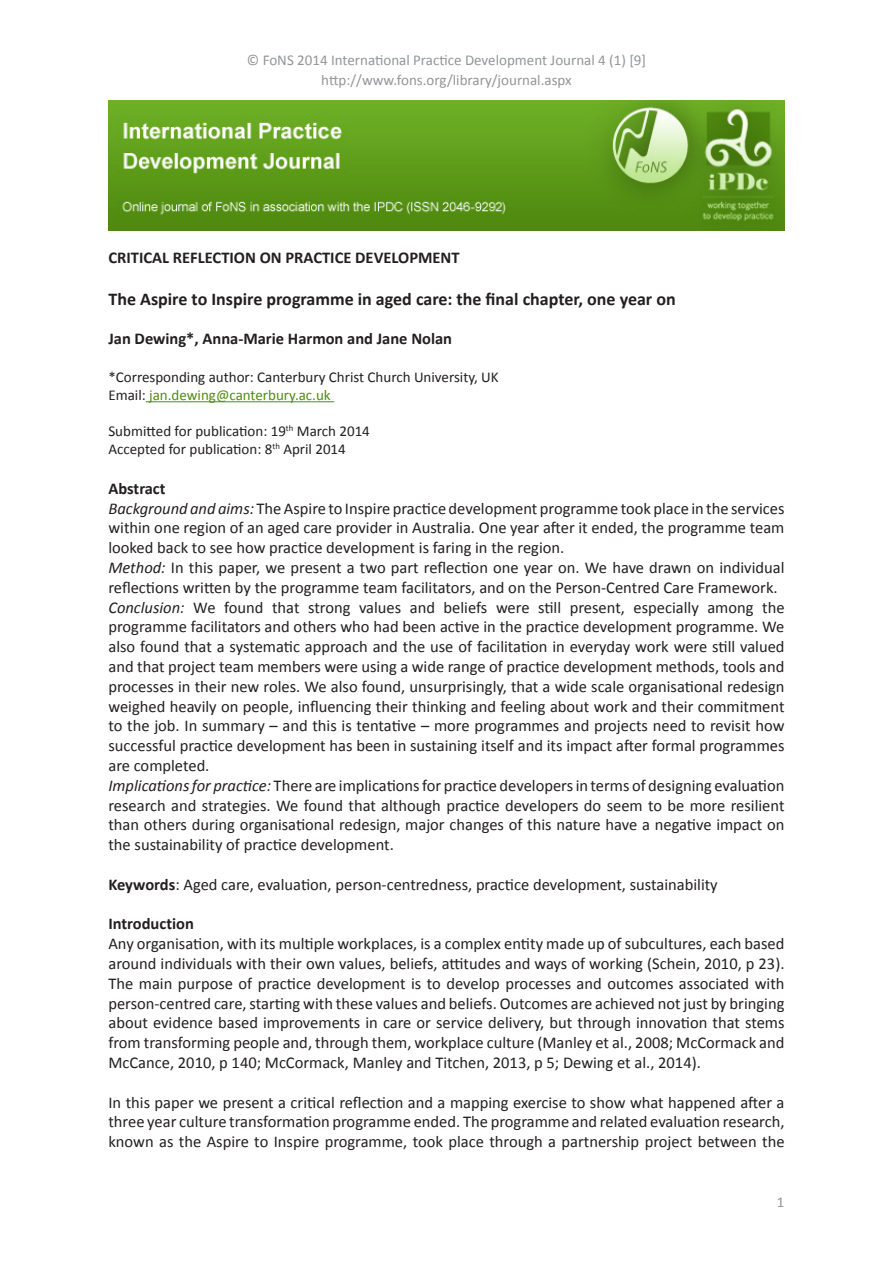
<style>
.page{position:relative;width:893px;height:1263px;background:#fff}
.page>*{position:absolute;margin:0;border:0;box-sizing:border-box;transform-origin:0 0}
.Author_Name{font:700 18px "Calibri";color:#231f20}
.Body{font:16.5px/19.8px "Calibri";color:#231f20;text-align:justify}
.Author_Name-2{font:700 16.5px "Calibri";color:#231f20}
.Xhead_1{font:700 16.5px "Calibri";color:#231f20}
.Page_number{font:15px "Calibri";color:#939598}
.Submit_accept{font:15px "Calibri";color:#231f20}
.Workplace{font:15px "Calibri";color:#231f20}
.Workplace-2{font:15px "Calibri";color:#508c11}
.s1{color:#231f20}
.s2{font-style:italic}
.s3{font-weight:700}
</style>
<div class="page">
<hr style="left:146px;top:401px;width:188px;height:1px;background:#508c11">
<img style="left:108px;top:101px;width:676px;height:129px">
<p class="Page_number" style="left:247px;top:51px;width:401px">© FoNS 2014 International Practice Development Journal 4 (1) [9]</p>
<p class="Page_number" style="left:321px;top:71px;width:252px">http://www.fons.org/library/journal.aspx</p>
<p class="Author_Name-2" style="left:108px;top:247px;width:353px">CRITICAL REFLECTION ON PRACTICE DEVELOPMENT</p>
<p class="Author_Name" style="left:108px;top:287px;width:569px">The Aspire to Inspire programme in aged care: the final chapter, one year on</p>
<p class="Author_Name-2" style="left:108px;top:328px;width:345px">Jan Dewing*, Anna-Marie Harmon and Jane Nolan</p>
<p class="Workplace" style="left:108px;top:368px;width:392px">*Corresponding author: Canterbury Christ Church University, UK</p>
<p class="Workplace-2" style="left:108px;top:386px;width:224px"><span class="s1">Email:</span> jan.dewing@canterbury.ac.uk</p>
<p class="Submit_accept" style="left:108px;top:422px;width:263px">Submitted for publication: 19<sup>th</sup> March 2014</p>
<p class="Submit_accept" style="left:108px;top:440px;width:239px">Accepted for publication: 8<sup>th</sup> April 2014</p>
<p class="Xhead_1" style="left:108px;top:478px;width:59px">Abstract</p>
<p class="Body" style="left:108px;top:498px;width:678px"><span class="s2">Background and aims:</span> The Aspire to Inspire practice development programme took place in the services within one region of an aged care provider in Australia. One year after it ended, the programme team looked back to see how practice development is faring in the region.</p>
<p class="Body" style="left:108px;top:558px;width:677px"><span class="s2">Method:</span> In this paper, we present a two part reflection one year on. We have drawn on individual reflections written by the programme team facilitators, and on the Person-Centred Care Framework.</p>
<p class="Body" style="left:108px;top:597px;width:678px"><span class="s2">Conclusion:</span> We found that strong values and beliefs were still present, especially among the programme facilitators and others who had been active in the practice development programme. We also found that a systematic approach and the use of facilitation in everyday work were still valued and that project team members were using a wide range of practice development methods, tools and processes in their new roles. We also found, unsurprisingly, that a wide scale organisational redesign weighed heavily on people, influencing their thinking and feeling about work and their commitment to the job. In summary – and this is tentative – more programmes and projects need to revisit how successful practice development has been in sustaining itself and its impact after formal programmes are completed.</p>
<p class="Body" style="left:108px;top:775px;width:678px"><span class="s2">Implications for practice:</span> There are implications for practice developers in terms of designing evaluation research and strategies. We found that although practice developers do seem to be more resilient than others during organisational redesign, major changes of this nature have a negative impact on the sustainability of practice development.</p>
<p class="Body" style="left:108px;top:874px;width:611px"><span class="s3">Keywords</span>: Aged care, evaluation, person-centredness, practice development, sustainability</p>
<p class="Xhead_1" style="left:108px;top:913px;width:87px">Introduction</p>
<p class="Body" style="left:108px;top:934px;width:678px">Any organisation, with its multiple workplaces, is a complex entity made up of subcultures, each based around individuals with their own values, beliefs, attitudes and ways of working (Schein, 2010, p 23).<br>The main purpose of practice development is to develop processes and outcomes associated with person-centred care, starting with these values and beliefs. Outcomes are achieved not just by bringing about evidence based improvements in care or service delivery, but through innovation that stems from transforming people and, through them, workplace culture (Manley et al., 2008; McCormack and McCance, 2010, p 140; McCormack, Manley and Titchen, 2013, p 5; Dewing et al., 2014).</p>
<p class="Body" style="left:108px;top:1092px;width:678px">In this paper we present a critical reflection and a mapping exercise to show what happened after a three year culture transformation programme ended. The programme and related evaluation research, known as the Aspire to Inspire programme, took place through a partnership project between the</p>
<p class="Page_number" style="left:777px;top:1193px;width:9px">1</p>
</div>
